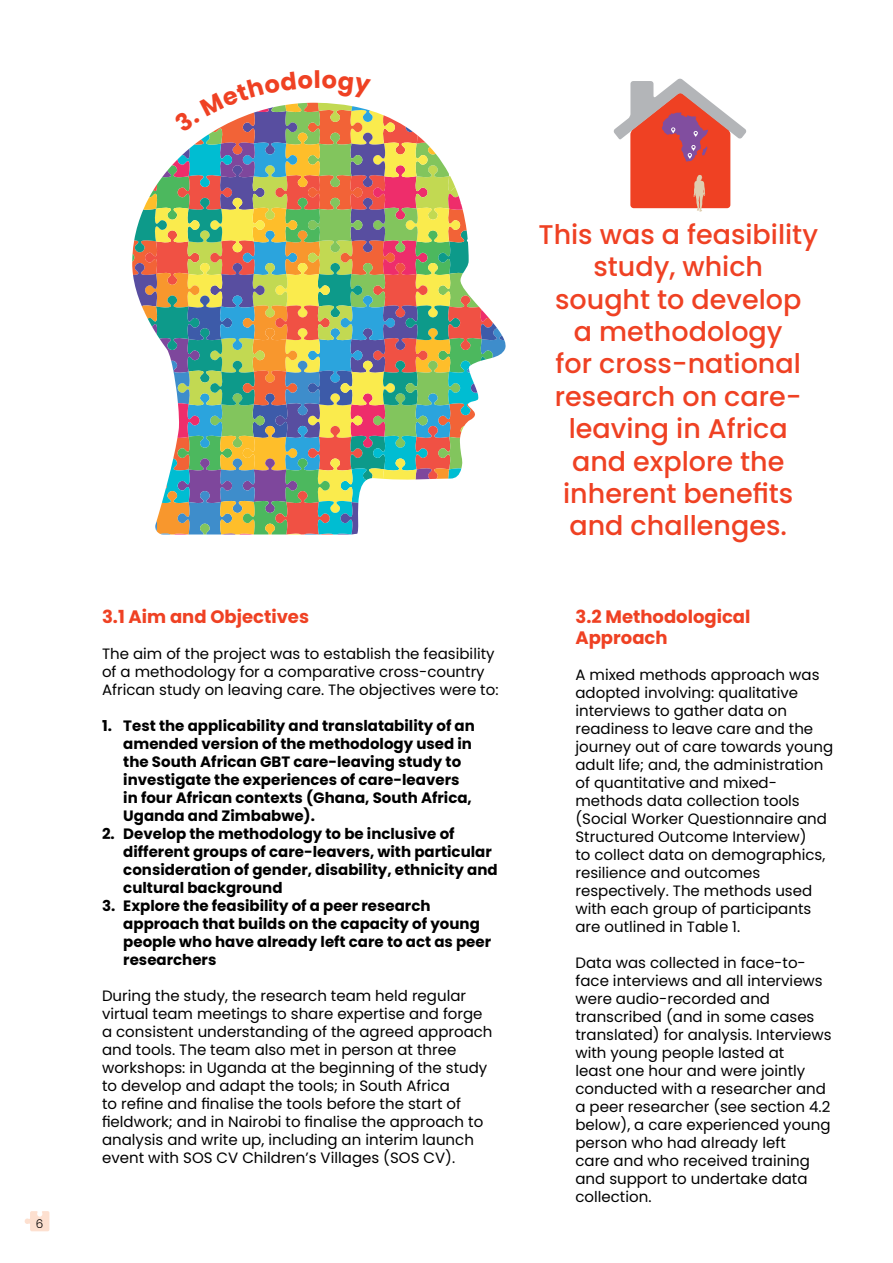
<style>
.page{position:relative;width:893px;height:1263px;background:#fff}
.page>*{position:absolute;margin:0;border:0;box-sizing:border-box;transform-origin:0 0}
.t1{font:500 27px/32.4px "Poppins";color:#ef4123;text-align:center}
.t2{font:700 18px/21.6px "Poppins";color:#ef4123}
.t3{font:15px/18px "Poppins";color:#000}
.t4{font:700 15px/18px "Poppins";color:#000}
.t5{font:300 12px "Poppins";color:#000}
</style>
<div class="page">
<svg style="left:24px;top:1211px;width:25px;height:20px"></svg>
<svg style="left:613px;top:78px;width:134px;height:134px"></svg>
<svg style="left:132px;top:102px;width:374px;height:432px"></svg>
<p class="t5" style="left:36px;top:1217px;width:9px">6</p>
<p class="t2" style="left:102px;top:606px;width:209px">3.1 Aim and Objectives</p>
<p class="t3" style="left:102px;top:645px;width:398px">The aim of the project was to establish the feasibility of a methodology for a comparative cross-country<br>African study on leaving care. The objectives were to:</p>
<p class="t4" style="left:123px;top:717px;width:353px;text-indent:-21px">1. Test the applicability and translatability of an amended version of the methodology used in the South African GBT care-leaving study to investigate the experiences of care-leavers in four African contexts (Ghana, South Africa, Uganda and Zimbabwe).</p>
<p class="t4" style="left:123px;top:825px;width:376px;text-indent:-21px">2. Develop the methodology to be inclusive of different groups of care-leavers, with particular consideration of gender, disability, ethnicity and cultural background</p>
<p class="t4" style="left:123px;top:897px;width:369px;text-indent:-21px">3. Explore the feasibility of a peer research approach that builds on the capacity of young people who have already left care to act as peer researchers</p>
<p class="t3" style="left:102px;top:987px;width:392px">During the study, the research team held regular virtual team meetings to share expertise and forge a consistent understanding of the agreed approach and tools. The team also met in person at three workshops: in Uganda at the beginning of the study to develop and adapt the tools; in South Africa<br>to refine and finalise the tools before the start of fieldwork; and in Nairobi to finalise the approach to analysis and write up, including an interim launch event with SOS CV Children’s Villages (SOS CV).</p>
<h1 class="t1" style="left:538px;top:218px;width:281px">This was a feasibility study, which<br>sought to develop<br>a methodology<br>for cross-national research on care&shy;leaving in Africa and explore the inherent benefits and challenges.</h1>
<p class="t2" style="left:575px;top:606px;width:176px">3.2 Methodological<br>Approach</p>
<p class="t3" style="left:575px;top:666px;width:259px">A mixed methods approach was adopted involving: qualitative interviews to gather data on readiness to leave care and the journey out of care towards young adult life; and, the administration of quantitative and mixed&shy;methods data collection tools (Social Worker Questionnaire and<br>Structured Outcome Interview)<br>to collect data on demographics, resilience and outcomes respectively. The methods used with each group of participants are outlined in Table 1.</p>
<p class="t3" style="left:575px;top:954px;width:258px">Data was collected in face-to&shy;face interviews and all interviews were audio-recorded and transcribed (and in some cases translated) for analysis. Interviews with young people lasted at<br>least one hour and were jointly conducted with a researcher and a peer researcher (see section 4.2 below), a care experienced young person who had already left<br>care and who received training and support to undertake data collection.</p>
</div>
